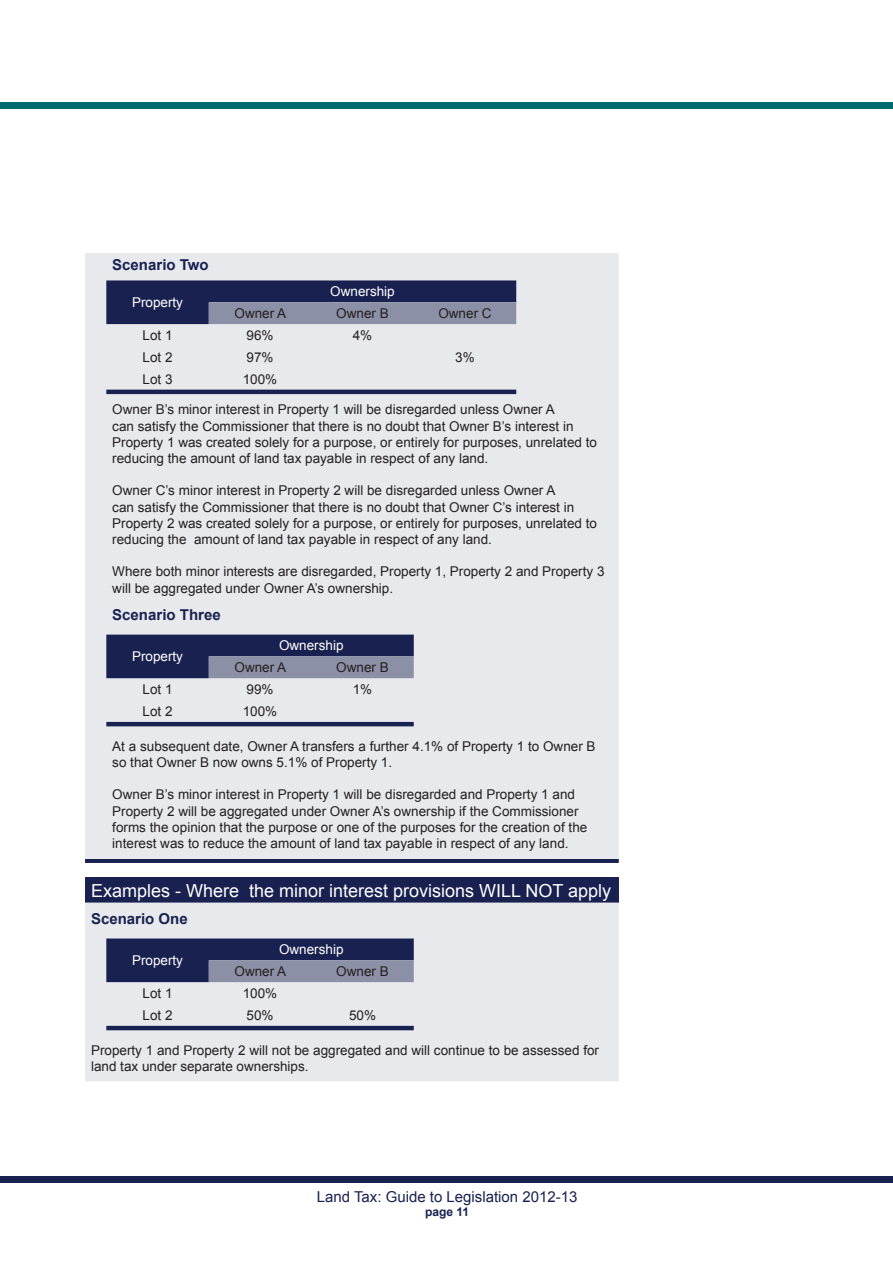
<style>
.page{position:relative;width:893px;height:1263px;background:#fff}
.page>*{position:absolute;margin:0;border:0;box-sizing:border-box;transform-origin:0 0}
.EXAMPLE_Heading{font:18px "Arial";color:#fff}
.HEADING_Sub_-_Blue{font:700 15px "Arial";color:#192150}
.t1{font:15px "Arial";color:#192150}
.EXAMPLE_Text__l{font:13.5px/16.2px "Arial";color:#231f20}
.EXAMPLE_Text__c{font:13.5px "Arial";color:#231f20}
.EXAMPLE_Text__c-2{font:13.5px "Arial";color:#fff}
.t2{font:700 12px "Arial";color:#192150}
</style>
<div class="page">
<div style="left:0;top:1176px;width:893px;height:6px;background:#192150"></div>
<div style="left:0;top:102px;width:893px;height:6px;background:#006a71"></div>
<div style="left:85px;top:253px;width:534px;height:27px;background:#e8e9ed"></div>
<svg style="left:85px;top:280px;width:534px;height:583px;background:#d3d4dd"></svg>
<svg style="left:209px;top:302px;width:307px;height:376px;background:#d4d6de"></svg>
<hr style="left:85px;top:854px;width:534px;height:4px;background:#e8e9ed">
<div style="left:85px;top:877px;width:534px;height:25px;background:#192150"></div>
<div style="left:85px;top:902px;width:534px;height:179px;background:#e8e9ed"></div>
<svg style="left:106px;top:938px;width:308px;height:92px;background:#8f93a9"></svg>
<p class="HEADING_Sub_-_Blue" style="left:112px;top:255px;width:98px">Scenario Two</p>
<p class="EXAMPLE_Text__c-2" style="left:132px;top:294px;width:53px">Property</p>
<p class="EXAMPLE_Text__c-2" style="left:330px;top:283px;width:66px">Ownership</p>
<p class="EXAMPLE_Text__c" style="left:235px;top:304px;width:53px">Owner A</p>
<p class="EXAMPLE_Text__c" style="left:336px;top:304px;width:54px">Owner B</p>
<p class="EXAMPLE_Text__c" style="left:438px;top:304px;width:55px">Owner C</p>
<p class="EXAMPLE_Text__c" style="left:143px;top:326px;width:32px">Lot 1</p>
<p class="EXAMPLE_Text__c" style="left:247px;top:326px;width:29px">96%</p>
<p class="EXAMPLE_Text__c" style="left:353px;top:326px;width:21px">4%</p>
<p class="EXAMPLE_Text__c" style="left:143px;top:348px;width:32px">Lot 2</p>
<p class="EXAMPLE_Text__c" style="left:247px;top:348px;width:29px">97%</p>
<p class="EXAMPLE_Text__c" style="left:455px;top:348px;width:21px">3%</p>
<p class="EXAMPLE_Text__c" style="left:143px;top:370px;width:32px">Lot 3</p>
<p class="EXAMPLE_Text__c" style="left:243px;top:370px;width:36px">100%</p>
<p class="EXAMPLE_Text__l" style="left:112px;top:402px;width:486px">Owner B’s minor interest in Property 1 will be disregarded unless Owner A<br>can satisfy the Commissioner that there is no doubt that Owner B’s interest in Property 1 was created solely for a purpose, or entirely for purposes, unrelated to reducing the amount of land tax payable in respect of any land.</p>
<p class="EXAMPLE_Text__l" style="left:112px;top:483px;width:486px">Owner C’s minor interest in Property 2 will be disregarded unless Owner A<br>can satisfy the Commissioner that there is no doubt that Owner C’s interest in Property 2 was created solely for a purpose, or entirely for purposes, unrelated to reducing the amount of land tax payable in respect of any land.</p>
<p class="EXAMPLE_Text__l" style="left:112px;top:564px;width:494px">Where both minor interests are disregarded, Property 1, Property 2 and Property 3</p>
<p class="EXAMPLE_Text__l" style="left:112px;top:580px;width:282px">will be aggregated under Owner A’s ownership.</p>
<p class="HEADING_Sub_-_Blue" style="left:112px;top:605px;width:110px">Scenario Three</p>
<p class="EXAMPLE_Text__c-2" style="left:132px;top:648px;width:53px">Property</p>
<p class="EXAMPLE_Text__c-2" style="left:279px;top:637px;width:66px">Ownership</p>
<p class="EXAMPLE_Text__c" style="left:235px;top:659px;width:53px">Owner A</p>
<p class="EXAMPLE_Text__c" style="left:336px;top:659px;width:54px">Owner B</p>
<p class="EXAMPLE_Text__c" style="left:143px;top:680px;width:32px">Lot 1</p>
<p class="EXAMPLE_Text__c" style="left:247px;top:680px;width:29px">99%</p>
<p class="EXAMPLE_Text__c" style="left:353px;top:680px;width:21px">1%</p>
<p class="EXAMPLE_Text__c" style="left:143px;top:702px;width:32px">Lot 2</p>
<p class="EXAMPLE_Text__c" style="left:243px;top:702px;width:36px">100%</p>
<p class="EXAMPLE_Text__l" style="left:112px;top:738px;width:485px">At a subsequent date, Owner A transfers a further 4.1% of Property 1 to Owner B so that Owner B now owns 5.1% of Property 1.</p>
<p class="EXAMPLE_Text__l" style="left:112px;top:787px;width:464px">Owner B’s minor interest in Property 1 will be disregarded and Property 1 and</p>
<p class="EXAMPLE_Text__l" style="left:112px;top:803px;width:477px">Property 2 will be aggregated under Owner A’s ownership if the Commissioner forms the opinion that the purpose or one of the purposes for the creation of the interest was to reduce the amount of land tax payable in respect of any land.</p>
<p class="EXAMPLE_Heading" style="left:91px;top:878px;width:522px">Examples - Where the minor interest provisions WILL NOT apply</p>
<p class="HEADING_Sub_-_Blue" style="left:91px;top:909px;width:98px">Scenario One</p>
<p class="EXAMPLE_Text__c-2" style="left:132px;top:952px;width:53px">Property</p>
<p class="EXAMPLE_Text__c-2" style="left:279px;top:941px;width:66px">Ownership</p>
<p class="EXAMPLE_Text__c" style="left:235px;top:962px;width:53px">Owner A</p>
<p class="EXAMPLE_Text__c" style="left:336px;top:962px;width:54px">Owner B</p>
<p class="EXAMPLE_Text__c" style="left:143px;top:984px;width:32px">Lot 1</p>
<p class="EXAMPLE_Text__c" style="left:243px;top:984px;width:36px">100%</p>
<p class="EXAMPLE_Text__c" style="left:143px;top:1006px;width:32px">Lot 2</p>
<p class="EXAMPLE_Text__c" style="left:247px;top:1006px;width:29px">50%</p>
<p class="EXAMPLE_Text__c" style="left:349px;top:1006px;width:29px">50%</p>
<p class="EXAMPLE_Text__l" style="left:91px;top:1042px;width:510px">Property 1 and Property 2 will not be aggregated and will continue to be assessed for</p>
<p class="EXAMPLE_Text__l" style="left:91px;top:1058px;width:219px">land tax under separate ownerships.</p>
<p class="t1" style="left:317px;top:1186px;width:262px">Land Tax: Guide to Legislation 2012-13</p>
<p class="t2" style="left:425px;top:1204px;width:46px">page 11</p>
</div>
